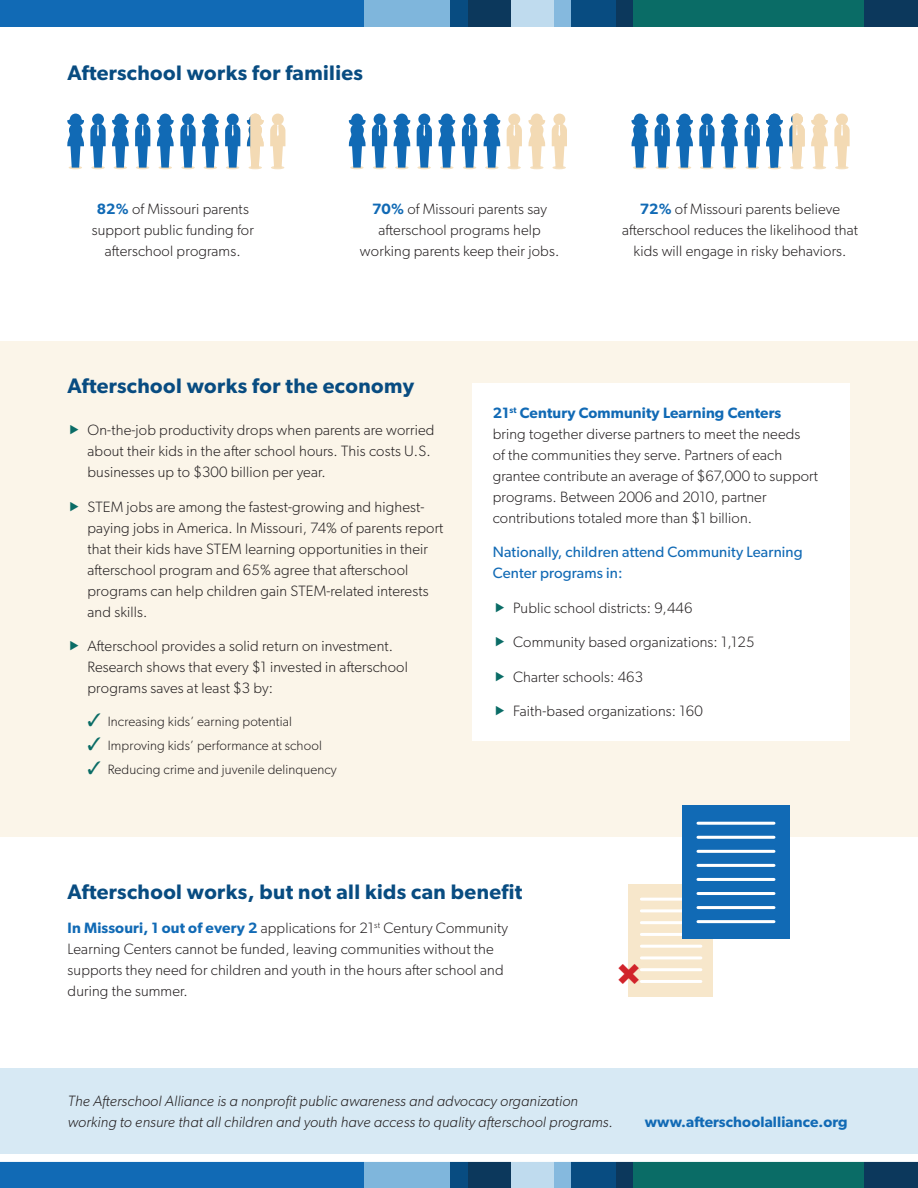
<style>
.page{position:relative;width:918px;height:1188px;background:#fff}
.page>*{position:absolute;margin:0;border:0;box-sizing:border-box;transform-origin:0 0}
.body{font:600 21px "Gibson";letter-spacing:.02em;color:#084c81}
.body-2{font:300 15px/21px "Gibson";letter-spacing:.01em;color:#231f20}
.body-3{font:italic 300 15px/21px "Gibson";letter-spacing:.01em;color:#231f20}
.body-4{font:15px/21px "Gibson";letter-spacing:.01em;color:#116ab5}
.body-5{font:600 15px "Gibson";letter-spacing:.01em;color:#116ab5}
.t1{font:300 13.5px "Gibson";letter-spacing:.01em;color:#231f20}
.s1{font-weight:600;color:#116ab5}
.s2{color:#0a6c66}
</style>
<div class="page">
<div style="left:0;top:341px;width:918px;height:496px;background:#fbf5e9"></div>
<div style="left:0;top:0;width:365px;height:27px;background:#116ab5"></div>
<div style="left:364px;top:0;width:86px;height:27px;background:#7fb6dc"></div>
<div style="left:450px;top:0;width:42px;height:27px;background:#084c81"></div>
<div style="left:468px;top:0;width:61px;height:27px;background:#0c385c"></div>
<div style="left:545px;top:0;width:26px;height:27px;background:#85b9de"></div>
<div style="left:511px;top:0;width:43px;height:27px;background:#bfdbee"></div>
<div style="left:571px;top:0;width:57px;height:27px;background:#084c81"></div>
<div style="left:616px;top:0;width:20px;height:27px;background:#0c385c"></div>
<div style="left:633px;top:0;width:238px;height:27px;background:#0a6c66"></div>
<div style="left:864px;top:0;width:54px;height:27px;background:#0c385c"></div>
<div style="left:0;top:1161px;width:365px;height:27px;background:#116ab5"></div>
<div style="left:364px;top:1161px;width:86px;height:27px;background:#7fb6dc"></div>
<div style="left:450px;top:1161px;width:42px;height:27px;background:#084c81"></div>
<div style="left:468px;top:1161px;width:61px;height:27px;background:#0c385c"></div>
<div style="left:545px;top:1161px;width:26px;height:27px;background:#85b9de"></div>
<div style="left:511px;top:1161px;width:43px;height:27px;background:#bfdbee"></div>
<div style="left:571px;top:1161px;width:57px;height:27px;background:#084c81"></div>
<div style="left:616px;top:1161px;width:20px;height:27px;background:#0c385c"></div>
<div style="left:633px;top:1161px;width:238px;height:27px;background:#0a6c66"></div>
<div style="left:864px;top:1161px;width:54px;height:27px;background:#0c385c"></div>
<hr style="left:91px;top:166px;width:14px;height:3px;background:#f5e0bf;border-radius:50%">
<hr style="left:181px;top:166px;width:14px;height:3px;background:#f5e0bf;border-radius:50%">
<svg style="left:67px;top:114px;width:17px;height:55px"></svg>
<svg style="left:112px;top:114px;width:17px;height:55px"></svg>
<svg style="left:202px;top:114px;width:17px;height:55px"></svg>
<svg style="left:157px;top:114px;width:17px;height:55px"></svg>
<svg style="left:90px;top:114px;width:16px;height:54px"></svg>
<svg style="left:180px;top:114px;width:16px;height:54px"></svg>
<svg style="left:135px;top:114px;width:15px;height:55px"></svg>
<svg style="left:225px;top:114px;width:15px;height:55px"></svg>
<svg style="left:270px;top:114px;width:15px;height:55px"></svg>
<hr style="left:350px;top:166px;width:14px;height:3px;background:#f5e0bf;border-radius:50%">
<hr style="left:395px;top:166px;width:14px;height:3px;background:#f5e0bf;border-radius:50%">
<hr style="left:485px;top:166px;width:14px;height:3px;background:#f5e0bf;border-radius:50%">
<hr style="left:417px;top:166px;width:14px;height:3px;background:#f5e0bf;border-radius:50%">
<hr style="left:507px;top:166px;width:14px;height:3px;background:#f5e0bf;border-radius:50%">
<hr style="left:552px;top:166px;width:14px;height:3px;background:#f5e0bf;border-radius:50%">
<hr style="left:440px;top:166px;width:14px;height:3px;background:#f5e0bf;border-radius:50%">
<hr style="left:530px;top:166px;width:14px;height:3px;background:#f5e0bf;border-radius:50%">
<svg style="left:349px;top:114px;width:17px;height:54px"></svg>
<svg style="left:394px;top:114px;width:16px;height:54px"></svg>
<svg style="left:484px;top:114px;width:16px;height:54px"></svg>
<svg style="left:438px;top:114px;width:17px;height:54px"></svg>
<svg style="left:528px;top:114px;width:17px;height:54px"></svg>
<svg style="left:372px;top:114px;width:15px;height:55px"></svg>
<svg style="left:462px;top:114px;width:15px;height:55px"></svg>
<svg style="left:417px;top:114px;width:15px;height:54px"></svg>
<svg style="left:507px;top:114px;width:15px;height:54px"></svg>
<svg style="left:552px;top:114px;width:15px;height:54px"></svg>
<div style="left:0;top:1068px;width:918px;height:86px;background:#d7e9f4"></div>
<div style="left:472px;top:384px;width:378px;height:357px;background:#fff"></div>
<div style="left:0;top:1154px;width:918px;height:8px;background:#fff"></div>
<hr style="left:835px;top:166px;width:14px;height:3px;background:#f5e0bf;border-radius:50%">
<svg style="left:632px;top:114px;width:16px;height:55px"></svg>
<svg style="left:676px;top:114px;width:17px;height:55px"></svg>
<svg style="left:721px;top:114px;width:17px;height:55px"></svg>
<svg style="left:811px;top:114px;width:17px;height:55px"></svg>
<svg style="left:655px;top:114px;width:15px;height:55px"></svg>
<svg style="left:745px;top:114px;width:15px;height:55px"></svg>
<svg style="left:699px;top:114px;width:16px;height:55px"></svg>
<svg style="left:834px;top:114px;width:16px;height:54px"></svg>
<svg style="left:766px;top:114px;width:17px;height:55px"></svg>
<svg style="left:247px;top:114px;width:17px;height:55px"></svg>
<svg style="left:789px;top:114px;width:16px;height:55px"></svg>
<div style="left:628px;top:884px;width:85px;height:112px;background:#f7e7cb"></div>
<hr style="left:641px;top:898px;width:60px;height:3px;background:#fff">
<hr style="left:641px;top:945px;width:60px;height:3px;background:#fff">
<hr style="left:641px;top:921px;width:60px;height:3px;background:#fff">
<hr style="left:641px;top:968px;width:60px;height:3px;background:#fff">
<hr style="left:641px;top:909px;width:60px;height:3px;background:#fff">
<hr style="left:641px;top:956px;width:60px;height:3px;background:#fff">
<hr style="left:641px;top:933px;width:60px;height:3px;background:#fff">
<hr style="left:641px;top:980px;width:60px;height:3px;background:#fff">
<div style="left:682px;top:805px;width:107px;height:134px;background:#116ab5"></div>
<hr style="left:698px;top:822px;width:76px;height:3px;background:#fff">
<hr style="left:698px;top:878px;width:76px;height:3px;background:#fff">
<hr style="left:698px;top:850px;width:76px;height:3px;background:#fff">
<hr style="left:698px;top:906px;width:76px;height:3px;background:#fff">
<hr style="left:698px;top:836px;width:76px;height:3px;background:#fff">
<hr style="left:698px;top:892px;width:76px;height:3px;background:#fff">
<hr style="left:698px;top:864px;width:76px;height:3px;background:#fff">
<hr style="left:698px;top:920px;width:76px;height:3px;background:#fff">
<p class="body" style="left:68px;top:60px;width:297px">Afterschool works for families</p>
<p class="body-2" style="left:92px;top:198px;width:164px;text-align:center"><span class="s1">82%</span> of Missouri parents support public funding for afterschool programs.</p>
<p class="body-2" style="left:360px;top:198px;width:201px;text-align:center"><span class="s1">70%</span> of Missouri parents say afterschool programs help working parents keep their jobs.</p>
<p class="body-2" style="left:622px;top:198px;width:237px;text-align:center"><span class="s1">72%</span> of Missouri parents believe afterschool reduces the likelihood that kids will engage in risky behaviors.</p>
<p class="body" style="left:68px;top:374px;width:348px">Afterschool works for the economy</p>
<p class="body-2" style="left:88px;top:419px;width:349px">On-the-job productivity drops when parents are worried about their kids in the after school hours. This costs U.S. businesses up to $300 billion per year.</p>
<p class="body-2" style="left:88px;top:496px;width:357px">STEM jobs are among the fastest-growing and highest&shy;paying jobs in America. In Missouri, 74% of parents report that their kids have STEM learning opportunities in their afterschool program and 65% agree that afterschool programs can help children gain STEM-related interests and skills.</p>
<p class="body-2" style="left:88px;top:635px;width:322px">Afterschool provides a solid return on investment.<br>Research shows that every $1 invested in afterschool programs saves at least $3 by:</p>
<p class="t1" style="left:88px;top:713px;width:206px"><span class="s2">✓</span> Increasing kids’ earning potential</p>
<p class="t1" style="left:88px;top:737px;width:236px"><span class="s2">✓</span> Improving kids’ performance at school</p>
<p class="t1" style="left:88px;top:761px;width:251px"><span class="s2">✓</span> Reducing crime and juvenile delinquency</p>
<p class="body-2" style="left:493px;top:402px;width:327px"><span class="s1">21</span><sup>st</sup> <span class="s1">Century Community Learning Centers<br></span>bring together diverse partners to meet the needs<br>of the communities they serve. Partners of each grantee contribute an average of $67,000 to support programs. Between 2006 and 2010, partner contributions totaled more than $1 billion.</p>
<p class="body-4" style="left:493px;top:541px;width:312px">Nationally, children attend Community Learning<br>Center programs in:</p>
<p class="body-2" style="left:513px;top:597px;width:181px">Public school districts: 9,446</p>
<p class="body-2" style="left:513px;top:631px;width:243px">Community based organizations: 1,125</p>
<p class="body-2" style="left:513px;top:666px;width:132px">Charter schools: 463</p>
<p class="body-2" style="left:513px;top:700px;width:191px">Faith-based organizations: 160</p>
<p class="body" style="left:68px;top:879px;width:456px">Afterschool works, but not all kids can benefit</p>
<p class="body-2" style="left:68px;top:918px;width:442px"><span class="s1">In Missouri, 1 out of every 2</span> applications for 21<sup>st</sup> Century Community Learning Centers cannot be funded, leaving communities without the supports they need for children and youth in the hours after school and during the summer.</p>
<p class="body-3" style="left:68px;top:1090px;width:547px">The Afterschool Alliance is a nonprofit public awareness and advocacy organization working to ensure that all children and youth have access to quality afterschool programs.</p>
<p class="body-5" style="left:645px;top:1113px;width:204px">www.afterschoolalliance.org</p>
</div>
